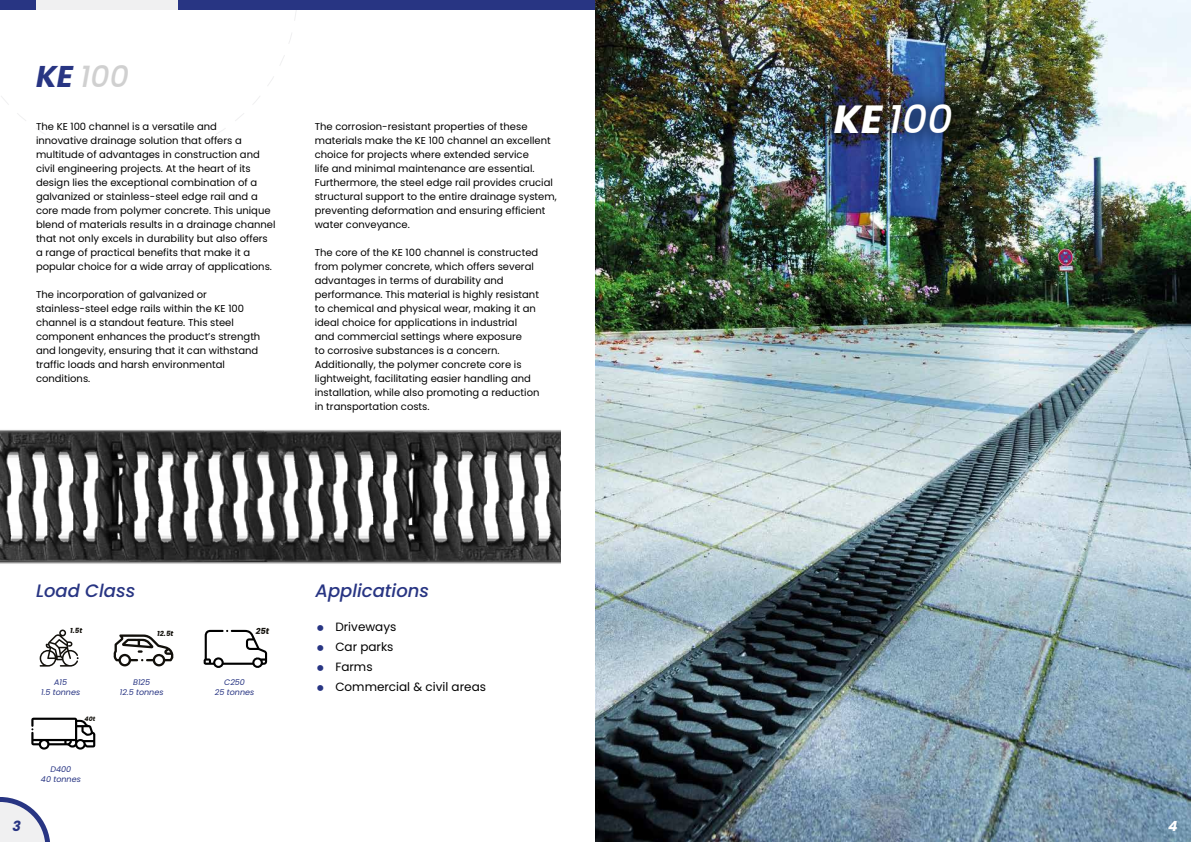
<style>
.page{position:relative;width:1191px;height:842px;background:#fff}
.page>*{position:absolute;margin:0;border:0;box-sizing:border-box;transform-origin:0 0}
.t1{font:italic 500 39.3px "Poppins";color:#fff}
.t2{font:italic 500 30px "Poppins";color:#d0d0d0}
.t3{font:24px/20px "Poppins";color:#283583;text-align:justify}
.t4{font:italic 500 18px "Poppins";color:#283583}
.t5{font:italic 700 14px "Poppins";color:#283583}
.t6{font:italic 700 14px "Poppins";color:#fff}
.t7{font:12px/20px "Poppins";color:#000}
.t8{font:10px/14px "Poppins";color:#000}
.t9{font:italic 700 8.4px "Poppins";color:#12100b}
.t10{font:italic 8px/9.6px "Poppins";color:#283583;text-align:center}
.t11{font:italic 700 7.1px "Poppins";color:#12100b}
.t12{font:italic 700 6.2px "Poppins";color:#12100b}
.s1{font-weight:700;color:#283583}
.s2{font-weight:700}
</style>
<div class="page">
<div style="left:0;top:0;width:1191px;height:10px;background:#283583"></div>
<div style="left:36px;top:0;width:142px;height:10px;background:#f0f0f1"></div>
<svg style="left:0;top:797px;width:50px;height:45px"></svg>
<img style="left:595px;top:0;width:596px;height:842px">
<div style="left:816px;top:87px;width:153px;height:65px;background:#000;opacity:.5"></div>
<img style="left:0;top:430px;width:560px;height:134px">
<svg style="left:31px;top:718px;width:64px;height:32px"></svg>
<svg style="left:40px;top:629px;width:39px;height:38px"></svg>
<svg style="left:114px;top:634px;width:59px;height:32px"></svg>
<svg style="left:204px;top:630px;width:63px;height:38px"></svg>
<h2 class="t2" style="left:36px;top:59px;width:95px"><span class="s1">KE</span> 100</h2>
<p class="t8" style="left:36px;top:120px;width:241px">The KE 100 channel is a versatile and<br>innovative drainage solution that offers a multitude of advantages in construction and civil engineering projects. At the heart of its design lies the exceptional combination of a galvanized or stainless-steel edge rail and a core made from polymer concrete. This unique blend of materials results in a drainage channel that not only excels in durability but also offers a range of practical benefits that make it a popular choice for a wide array of applications.</p>
<p class="t8" style="left:36px;top:288px;width:226px">The incorporation of galvanized or stainless-steel edge rails within the KE 100 channel is a standout feature. This steel component enhances the product’s strength and longevity, ensuring that it can withstand traffic loads and harsh environmental conditions.</p>
<p class="t8" style="left:315px;top:120px;width:243px">The corrosion-resistant properties of these materials make the KE 100 channel an excellent choice for projects where extended service<br>life and minimal maintenance are essential.<br>Furthermore, the steel edge rail provides crucial structural support to the entire drainage system, preventing deformation and ensuring efficient water conveyance.</p>
<p class="t8" style="left:315px;top:246px;width:226px">The core of the KE 100 channel is constructed from polymer concrete, which offers several advantages in terms of durability and performance. This material is highly resistant to chemical and physical wear, making it an ideal choice for applications in industrial and commercial settings where exposure<br>to corrosive substances is a concern.<br>Additionally, the polymer concrete core is lightweight, facilitating easier handling and installation, while also promoting a reduction in transportation costs.</p>
<h3 class="t4" style="left:36px;top:580px;width:101px">Load Class</h3>
<h3 class="t4" style="left:315px;top:580px;width:115px">Applications</h3>
<p class="t11" style="left:70px;top:626px;width:14px">1.5t</p>
<p class="t11" style="left:157px;top:629px;width:18px">12.5t</p>
<p class="t9" style="left:256px;top:625px;width:15px">25t</p>
<p class="t10" style="left:41px;top:678px;width:41px">A15<br>1.5 tonnes</p>
<p class="t10" style="left:120px;top:678px;width:45px">B125<br>12.5 tonnes</p>
<p class="t10" style="left:215px;top:678px;width:41px">C250<br>25 tonnes</p>
<p class="t12" style="left:85px;top:714px;width:12px">40t</p>
<h3 class="t3" style="left:315px;top:617px;width:11px">• • • •</h3>
<p class="t7" style="left:335px;top:617px;width:152px">Driveways<br>Car parks<br>Farms<br>Commercial &amp; civil areas</p>
<h3 class="t5" style="left:12px;top:818px;width:10px">3</h3>
<p class="t10" style="left:41px;top:764px;width:41px">D400<br>40 tonnes</p>
<h1 class="t1" style="left:834px;top:97px;width:120px"><span class="s2">KE</span> 100</h1>
<h3 class="t6" style="left:1168px;top:818px;width:11px">4</h3>
</div>
